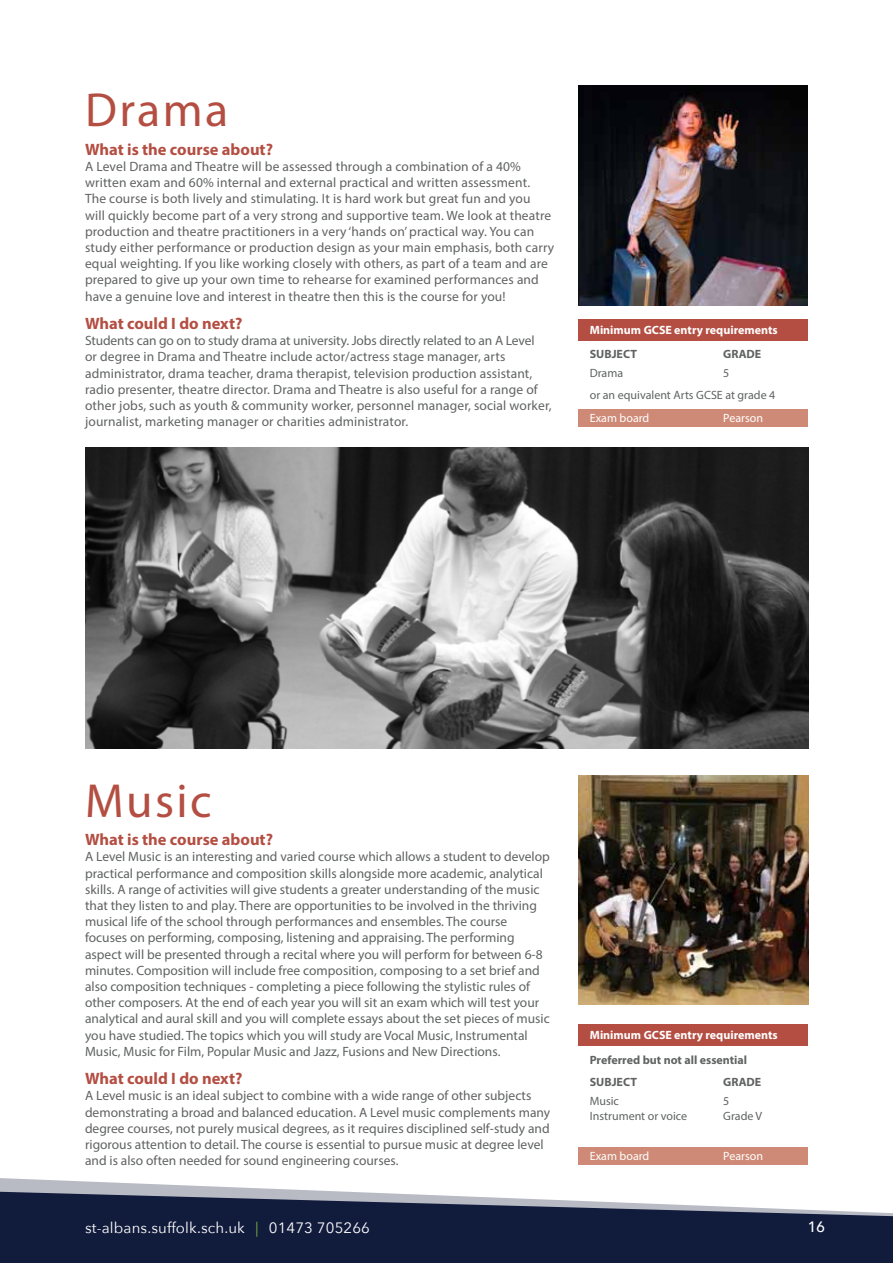
<style>
.page{position:relative;width:893px;height:1263px;background:#fff}
.page>*{position:absolute;margin:0;border:0;box-sizing:border-box;transform-origin:0 0}
.t1{font:48px "Myriad Pro";letter-spacing:.05em;color:#b44e42}
.t2{font:700 16.5px "Myriad Pro";color:#b44e42}
.t3{font:15px "Avenir Next";letter-spacing:.01em;color:#fff}
.t4{font:500 15px "Avenir";color:#fff}
.t5{font:13.5px/16.2px "Myriad Pro";color:#606362}
.t6{font:12px/22.5px "Myriad Pro";color:#606362}
.t7{font:700 12px "Myriad Pro";color:#fff}
.t8{font:700 12px/23px "Myriad Pro";color:#606362}
.t9{font:12px "Myriad Pro";color:#fff}
.s1{font-family:"Myriad Pro";color:#6f9f41}
</style>
<div class="page">
<div style="left:0;top:1252px;width:893px;height:11px;background:#111b3c"></div>
<svg style="left:0;top:1178px;width:893px;height:74px;fill:#111b3c"></svg>
<div style="left:579px;top:1024px;width:229px;height:22px;background:#b44e42"></div>
<div style="left:579px;top:1147px;width:229px;height:17px;background:#ce8a76"></div>
<img style="left:579px;top:85px;width:229px;height:220px">
<div style="left:579px;top:319px;width:229px;height:21px;background:#b44e42"></div>
<div style="left:579px;top:409px;width:229px;height:17px;background:#ce8a76"></div>
<img style="left:85px;top:448px;width:723px;height:301px">
<img style="left:578px;top:775px;width:230px;height:229px">
<h1 class="t1" style="left:85px;top:81px;width:145px">Drama</h1>
<p class="t2" style="left:85px;top:138px;width:189px">What is the course about?</p>
<p class="t5" style="left:85px;top:158px;width:471px">A Level Drama and Theatre will be assessed through a combination of a 40% written exam and 60% internal and external practical and written assessment.<br>The course is both lively and stimulating. It is hard work but great fun and you<br>will quickly become part of a very strong and supportive team. We look at theatre production and theatre practitioners in a very ‘hands on’ practical way. You can study either performance or production design as your main emphasis, both carry equal weighting. If you like working closely with others, as part of a team and are prepared to give up your own time to rehearse for examined performances and have a genuine love and interest in theatre then this is the course for you!</p>
<p class="t2" style="left:85px;top:313px;width:159px">What could I do next?</p>
<p class="t5" style="left:85px;top:332px;width:468px">Students can go on to study drama at university. Jobs directly related to an A Level<br>or degree in Drama and Theatre include actor/actress stage manager, arts administrator, drama teacher, drama therapist, television production assistant, radio presenter, theatre director. Drama and Theatre is also useful for a range of other jobs, such as youth &amp; community worker, personnel manager, social worker, journalist, marketing manager or charities administrator.</p>
<p class="t7" style="left:590px;top:322px;width:189px">Minimum GCSE entry requirements</p>
<p class="t8" style="left:590px;top:342px;width:49px">SUBJECT</p>
<p class="t8" style="left:723px;top:342px;width:40px">GRADE</p>
<p class="t6" style="left:590px;top:361px;width:35px">Drama</p>
<p class="t6" style="left:590px;top:361px;width:187px;text-indent:134px">5<br>or an equivalent Arts GCSE at grade 4</p>
<p class="t9" style="left:590px;top:410px;width:61px">Exam board</p>
<p class="t9" style="left:723px;top:410px;width:41px">Pearson</p>
<h1 class="t1" style="left:85px;top:771px;width:128px">Music</h1>
<p class="t2" style="left:85px;top:829px;width:189px">What is the course about?</p>
<p class="t5" style="left:85px;top:848px;width:466px">A Level Music is an interesting and varied course which allows a student to develop practical performance and composition skills alongside more academic, analytical skills. A range of activities will give students a greater understanding of the music that they listen to and play. There are opportunities to be involved in the thriving musical life of the school through performances and ensembles. The course focuses on performing, composing, listening and appraising. The performing aspect will be presented through a recital where you will perform for between 6-8 minutes. Composition will include free composition, composing to a set brief and also composition techniques - completing a piece following the stylistic rules of other composers. At the end of each year you will sit an exam which will test your analytical and aural skill and you will complete essays about the set pieces of music you have studied. The topics which you will study are Vocal Music, Instrumental Music, Music for Film, Popular Music and Jazz, Fusions and New Directions.</p>
<p class="t2" style="left:85px;top:1068px;width:159px">What could I do next?</p>
<p class="t5" style="left:85px;top:1087px;width:467px">A Level music is an ideal subject to combine with a wide range of other subjects demonstrating a broad and balanced education. A Level music complements many degree courses, not purely musical degrees, as it requires disciplined self-study and rigorous attention to detail. The course is essential to pursue music at degree level and is also often needed for sound engineering courses.</p>
<p class="t7" style="left:590px;top:1027px;width:189px">Minimum GCSE entry requirements</p>
<p class="t8" style="left:590px;top:1048px;width:159px">Preferred but not all essential<br>SUBJECT</p>
<p class="t8" style="left:723px;top:1070px;width:40px">GRADE</p>
<p class="t6" style="left:590px;top:1090px;width:31px">Music</p>
<p class="t6" style="left:723px;top:1090px;width:8px">5</p>
<p class="t6" style="left:590px;top:1104px;width:99px">Instrument or voice</p>
<p class="t6" style="left:723px;top:1104px;width:40px">Grade V</p>
<p class="t9" style="left:590px;top:1148px;width:61px">Exam board</p>
<p class="t9" style="left:723px;top:1148px;width:41px">Pearson</p>
<p class="t3" style="left:85px;top:1215px;width:286px">st-albans.suffolk.sch.uk <span class="s1">|</span> 01473 705266</p>
<p class="t4" style="left:808px;top:1214px;width:18px">16</p>
</div>
